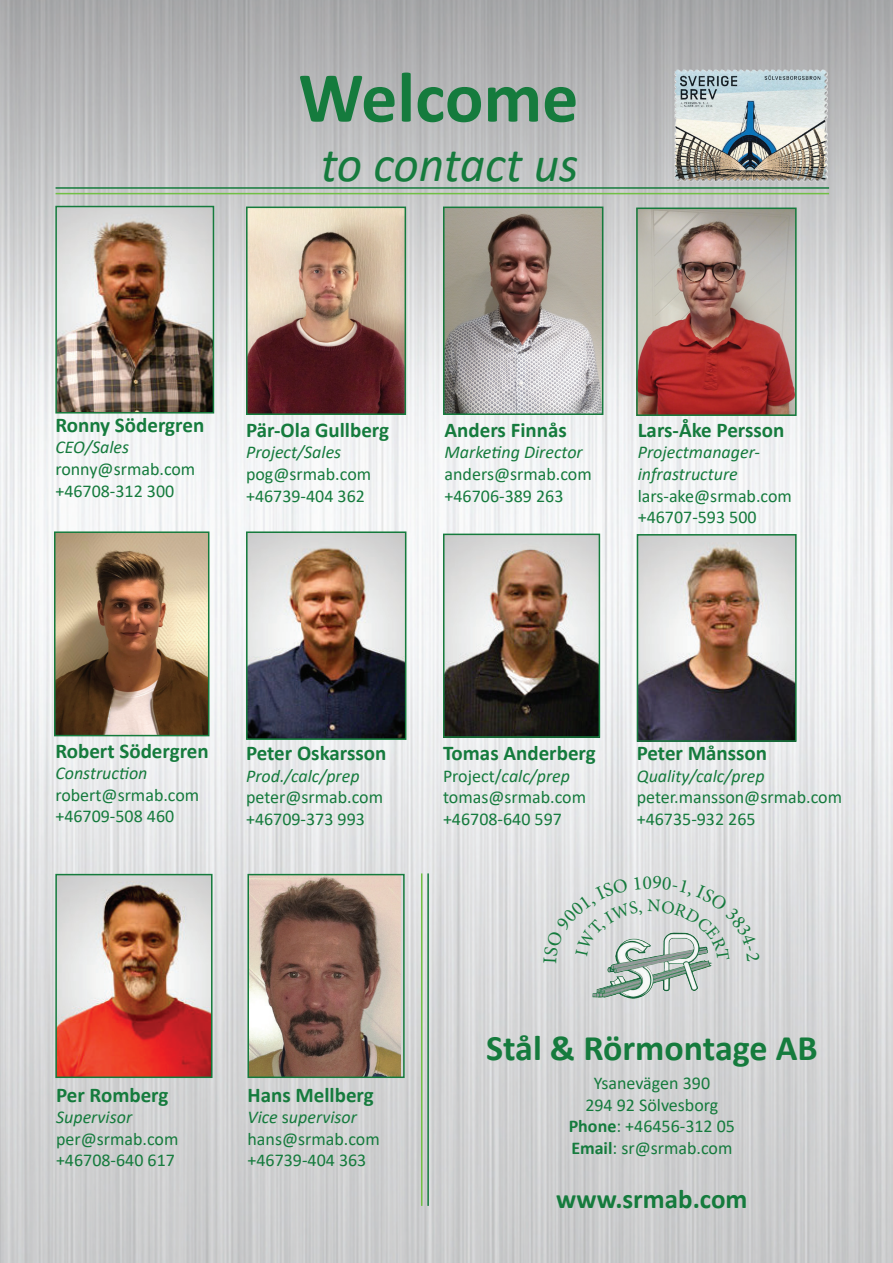
<style>
.page{position:relative;width:893px;height:1263px;background:#fff}
.page>*{position:absolute;margin:0;border:0;box-sizing:border-box;transform-origin:0 0}
.t1{font:700 72px "Calibri";color:#157b3d}
.t2{font:italic 49.5px "Calibri";letter-spacing:-.005em;color:#157b3d}
.t3{font:700 36px "Calibri";color:#157b3d}
.t4{font:700 27px "Calibri";color:#157b3d}
.t5{font:700 21px "Calibri";color:#157b3d}
.t6{font:18px/21.6px "Calibri";color:#157b3d}
.t7{font:italic 18px/21.6px "Calibri";color:#157b3d}
.s1{font-style:italic}
.s2{font-weight:700}
</style>
<div class="page">
<img style="left:0;top:0;width:893px;height:1263px">
<img style="left:752px;top:70px;width:70px;height:2px">
<img style="left:58px;top:209px;width:153px;height:201px">
<div style="left:55px;top:206px;width:159px;height:207px;border:2px solid #157b3d"></div>
<img style="left:249px;top:534px;width:154px;height:203px">
<div style="left:246px;top:531px;width:160px;height:209px;border:2px solid #157b3d"></div>
<img style="left:446px;top:537px;width:151px;height:198px">
<div style="left:443px;top:534px;width:157px;height:204px;border:2px solid #157b3d"></div>
<img style="left:57px;top:534px;width:149px;height:199px">
<div style="left:54px;top:531px;width:155px;height:205px;border:2px solid #157b3d"></div>
<hr style="left:427px;top:873px;width:2px;height:333px;background:#157b3d">
<img style="left:640px;top:537px;width:154px;height:202px">
<div style="left:637px;top:534px;width:160px;height:208px;border:2px solid #157b3d"></div>
<img style="left:58px;top:877px;width:152px;height:198px">
<div style="left:55px;top:874px;width:158px;height:204px;border:2px solid #157b3d"></div>
<hr style="left:56px;top:187px;width:773px;height:2px;background:#157b3d">
<hr style="left:56px;top:193px;width:773px;height:1px;background:#71bf44">
<hr style="left:421px;top:873px;width:1px;height:333px;background:#71bf44">
<img style="left:589px;top:963px;width:128px;height:41px">
<img style="left:249px;top:210px;width:154px;height:202px">
<div style="left:246px;top:207px;width:160px;height:208px;border:2px solid #157b3d"></div>
<img style="left:446px;top:210px;width:154px;height:202px">
<div style="left:443px;top:207px;width:160px;height:208px;border:2px solid #157b3d"></div>
<img style="left:639px;top:211px;width:155px;height:202px">
<div style="left:636px;top:208px;width:161px;height:208px;border:2px solid #157b3d"></div>
<img style="left:250px;top:877px;width:151px;height:198px">
<div style="left:247px;top:874px;width:158px;height:204px;border:2px solid #157b3d"></div>
<svg style="left:544px;top:876px;width:216px;height:87px;background:#d6d9d9"></svg>
<h1 class="t1" style="left:298px;top:47px;width:281px">Welcome</h1>
<h2 class="t2" style="left:321px;top:130px;width:259px">to contact us</h2>
<p class="t5" style="left:55px;top:410px;width:150px">Ronny Södergren</p>
<p class="t7" style="left:55px;top:436px;width:75px">CEO/Sales</p>
<p class="t6" style="left:55px;top:458px;width:141px">ronny@srmab.com +46708-312 300</p>
<p class="t5" style="left:246px;top:415px;width:145px">Pär-Ola Gullberg</p>
<p class="t7" style="left:246px;top:441px;width:97px">Project/Sales</p>
<p class="t6" style="left:246px;top:463px;width:127px">pog@srmab.com +46739-404 362</p>
<p class="t5" style="left:445px;top:415px;width:124px">Anders Finnås</p>
<p class="t7" style="left:445px;top:441px;width:140px">Marketing Director</p>
<p class="t6" style="left:445px;top:463px;width:149px">anders@srmab.com +46706-389 263</p>
<p class="t5" style="left:638px;top:415px;width:148px">Lars-Åke Persson</p>
<p class="t7" style="left:638px;top:441px;width:124px">Projectmanager&shy;infrastructure</p>
<p class="t6" style="left:638px;top:484px;width:156px">lars-ake@srmab.com +46707-593 500</p>
<p class="t5" style="left:55px;top:736px;width:155px">Robert Södergren</p>
<p class="t7" style="left:55px;top:762px;width:94px">Construction</p>
<p class="t6" style="left:55px;top:783px;width:145px">robert@srmab.com +46709-508 460</p>
<p class="t5" style="left:246px;top:738px;width:142px">Peter Oskarsson</p>
<p class="t7" style="left:246px;top:764px;width:115px">Prod./calc/prep</p>
<p class="t6" style="left:246px;top:786px;width:139px">peter@srmab.com +46709-373 993</p>
<p class="t5" style="left:443px;top:738px;width:154px">Tomas Anderberg</p>
<p class="t6" style="left:443px;top:764px;width:145px">Project/<span class="s1">calc/prep </span>tomas@srmab.com +46708-640 597</p>
<p class="t5" style="left:637px;top:738px;width:132px">Peter Månsson</p>
<p class="t7" style="left:637px;top:764px;width:129px">Quality/calc/prep</p>
<p class="t6" style="left:637px;top:786px;width:207px">peter.mansson@srmab.com +46735-932 265</p>
<p class="t5" style="left:56px;top:1080px;width:114px">Per Romberg</p>
<p class="t7" style="left:56px;top:1106px;width:78px">Supervisor</p>
<p class="t6" style="left:56px;top:1127px;width:124px">per@srmab.com +46708-640 617</p>
<p class="t5" style="left:247px;top:1080px;width:128px">Hans Mellberg</p>
<p class="t6" style="left:247px;top:1106px;width:134px"><span class="s1">Vice</span> s<span class="s1">upervisor </span>hans@srmab.com +46739-404 363</p>
<h3 class="t3" style="left:486px;top:1022px;width:333px">Stål &amp; Rörmontage AB</h3>
<p class="t6" style="left:569px;top:1072px;width:168px;text-align:center">Ysanevägen 390<br>294 92 Sölvesborg<br><span class="s2">Phone</span>: +46456-312 05<br><span class="s2">Email</span>: sr@srmab.com</p>
<h3 class="t4" style="left:556px;top:1180px;width:193px">www.srmab.com</h3>
</div>
